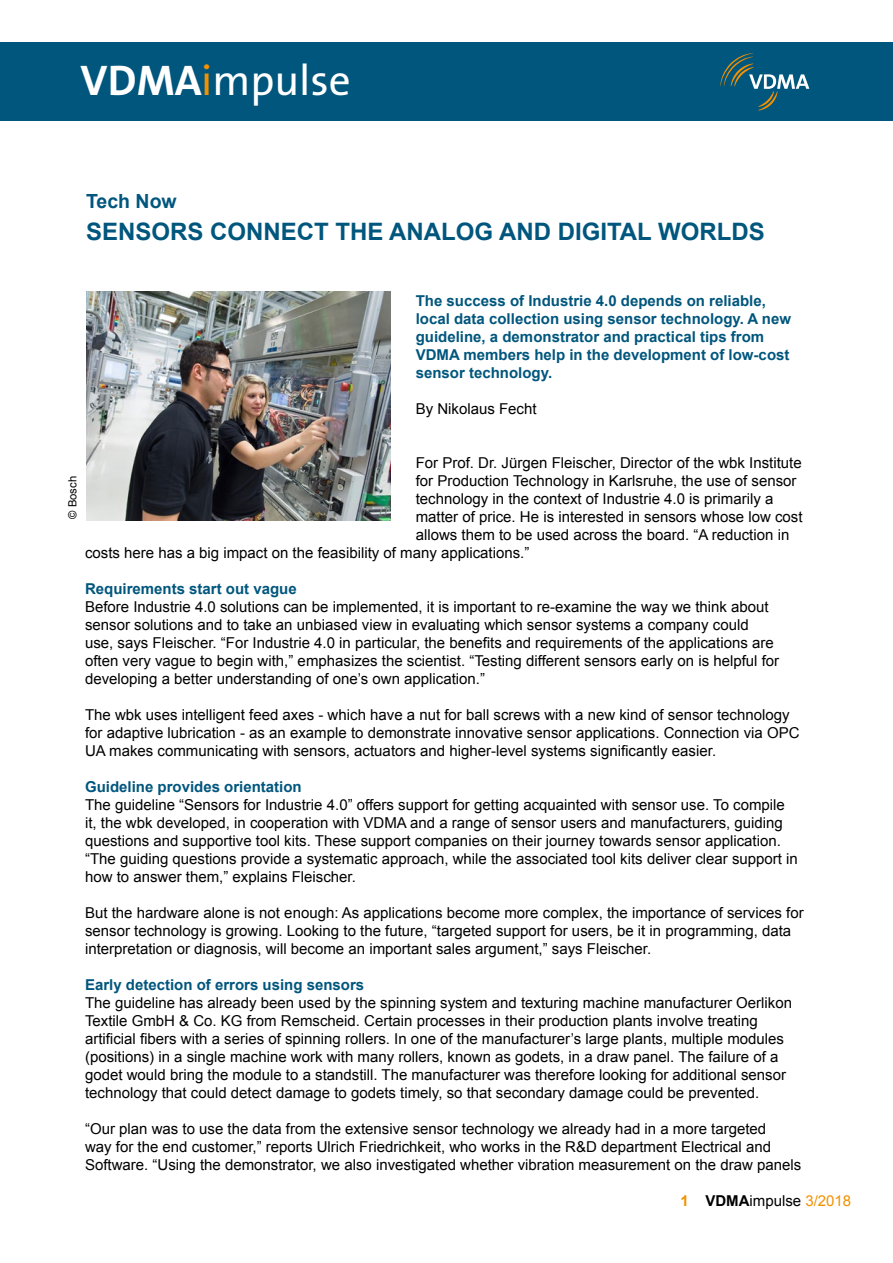
<style>
.page{position:relative;width:893px;height:1263px;background:#fff}
.page>*{position:absolute;margin:0;border:0;box-sizing:border-box;transform-origin:0 0}
.t1{font:43.2px "The Sans B Plus W5 Plain";color:#fff}
.t2{font:700 24px "Arial";color:#00567d}
.t3{font:700 19.5px "Arial";color:#00567d}
.t4{font:15px/18px "Arial";color:#000}
.t5{font:700 15px/18px "Arial";color:#00567d}
.t6{font:11.25px "Arial";color:#000}
.s1{font-family:"The Sans B Plus W7";font-weight:700}
.s2{color:#f39100}
.s3{font-weight:700;color:#f39100}
.s4{font-weight:700}
</style>
<div class="page">
<img style="left:86px;top:291px;width:304px;height:230px">
<div style="left:0;top:42px;width:893px;height:79px;background:#00567d"></div>
<svg style="left:720px;top:53px;width:89px;height:57px"></svg>
<h1 class="t1" style="left:81px;top:52px;width:272px"><span class="s1">VDMA</span><span class="s2">i</span>mpulse</h1>
<h3 class="t3" style="left:86px;top:188px;width:92px">Tech Now</h3>
<h2 class="t2" style="left:86px;top:215px;width:680px">SENSORS CONNECT THE ANALOG AND DIGITAL WORLDS</h2>
<p class="t6" style="left:65px;top:519px;width:44px;rotate:-90deg">© Bosch</p>
<p class="t5" style="left:416px;top:292px;width:377px">The success of Industrie 4.0 depends on reliable, local data collection using sensor technology. A new guideline, a demonstrator and practical tips from VDMA members help in the development of low-cost sensor technology.</p>
<p class="t4" style="left:416px;top:400px;width:122px">By Nikolaus Fecht</p>
<p class="t4" style="left:416px;top:454px;width:387px">For Prof. Dr. Jürgen Fleischer, Director of the wbk Institute</p>
<p class="t4" style="left:416px;top:472px;width:382px">for Production Technology in Karlsruhe, the use of sensor</p>
<p class="t4" style="left:416px;top:490px;width:359px">technology in the context of Industrie 4.0 is primarily a</p>
<p class="t4" style="left:416px;top:508px;width:388px">matter of price. He is interested in sensors whose low cost</p>
<p class="t4" style="left:416px;top:526px;width:375px">allows them to be used across the board. “A reduction in</p>
<p class="t4" style="left:85px;top:544px;width:446px">costs here has a big impact on the feasibility of many applications.”</p>
<p class="t5" style="left:85px;top:580px;width:213px">Requirements start out vague</p>
<p class="t4" style="left:85px;top:598px;width:696px">Before Industrie 4.0 solutions can be implemented, it is important to re-examine the way we think about sensor solutions and to take an unbiased view in evaluating which sensor systems a company could use, says Fleischer. “For Industrie 4.0 in particular, the benefits and requirements of the applications are often very vague to begin with,” emphasizes the scientist. “Testing different sensors early on is helpful for developing a better understanding of one’s own application.”</p>
<p class="t4" style="left:85px;top:706px;width:716px">The wbk uses intelligent feed axes - which have a nut for ball screws with a new kind of sensor technology for adaptive lubrication - as an example to demonstrate innovative sensor applications. Connection via OPC<br>UA makes communicating with sensors, actuators and higher-level systems significantly easier.</p>
<p class="t5" style="left:85px;top:778px;width:218px">Guideline provides orientation</p>
<p class="t4" style="left:85px;top:796px;width:714px">The guideline “Sensors for Industrie 4.0” offers support for getting acquainted with sensor use. To compile it, the wbk developed, in cooperation with VDMA and a range of sensor users and manufacturers, guiding questions and supportive tool kits. These support companies on their journey towards sensor application. “The guiding questions provide a systematic approach, while the associated tool kits deliver clear support in how to answer them,” explains Fleischer.</p>
<p class="t4" style="left:85px;top:904px;width:720px">But the hardware alone is not enough: As applications become more complex, the importance of services for sensor technology is growing. Looking to the future, “targeted support for users, be it in programming, data interpretation or diagnosis, will become an important sales argument,” says Fleischer.</p>
<p class="t5" style="left:85px;top:976px;width:281px">Early detection of errors using sensors</p>
<p class="t4" style="left:85px;top:994px;width:708px">The guideline has already been used by the spinning system and texturing machine manufacturer Oerlikon Textile GmbH &amp; Co. KG from Remscheid. Certain processes in their production plants involve treating artificial fibers with a series of spinning rollers. In one of the manufacturer’s large plants, multiple modules (positions) in a single machine work with many rollers, known as godets, in a draw panel. The failure of a godet would bring the module to a standstill. The manufacturer was therefore looking for additional sensor technology that could detect damage to godets timely, so that secondary damage could be prevented.</p>
<p class="t4" style="left:85px;top:1120px;width:718px">“Our plan was to use the data from the extensive sensor technology we already had in a more targeted<br>way for the end customer,” reports Ulrich Friedrichkeit, who works in the R&amp;D department Electrical and<br>Software. “Using the demonstrator, we also investigated whether vibration measurement on the draw panels</p>
<p class="t4" style="left:680px;top:1192px;width:172px"><span class="s3">1</span> <span class="s4">VDMA</span>impulse <span class="s2">3/2018</span></p>
</div>
